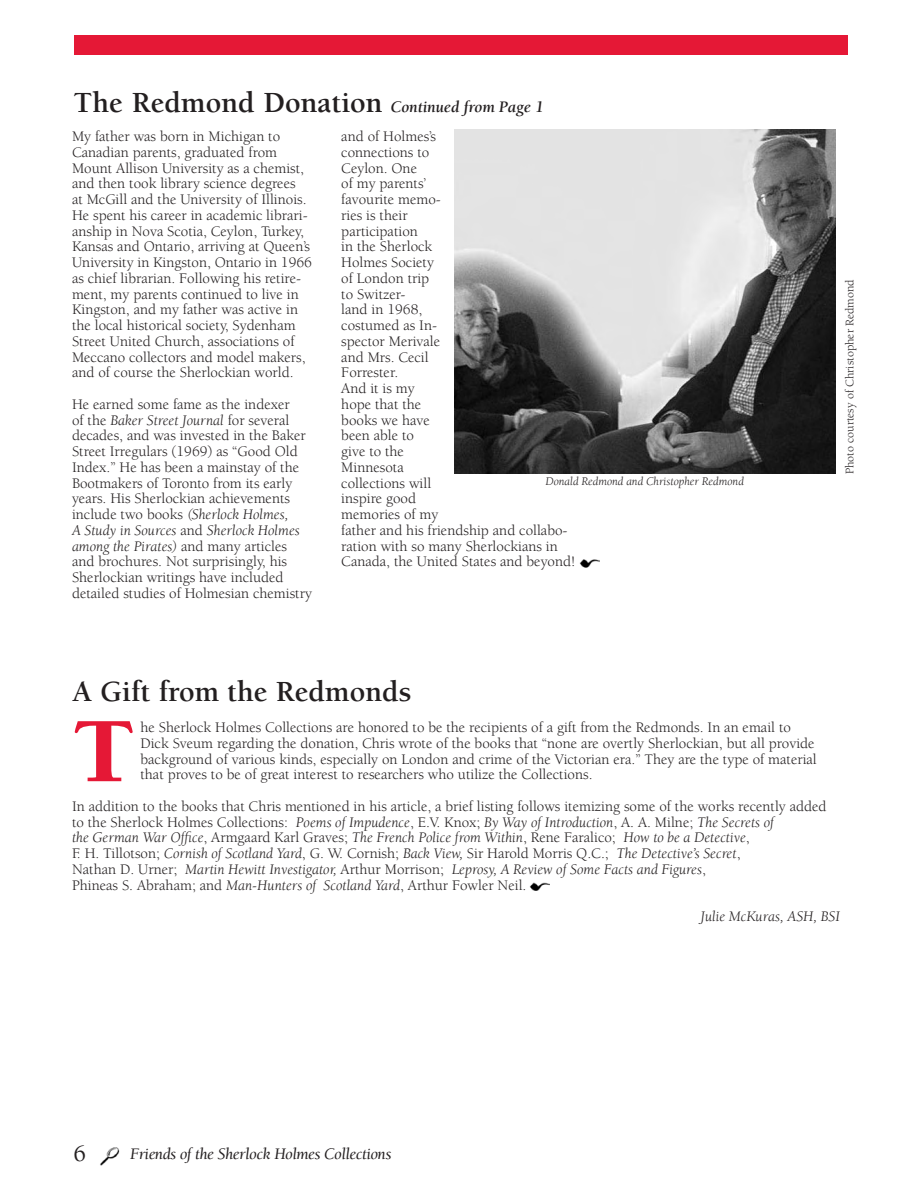
<style>
.page{position:relative;width:918px;height:1188px;background:#fff}
.page>*{position:absolute;margin:0;border:0;box-sizing:border-box;transform-origin:0 0}
.t1{font:900 94.5px "Berkeley";color:#e51836}
.t2{font:700 30px "Berkeley";color:#231f20}
.t3{font:500 24px "Berkeley";color:#231f20}
.t4{font:italic 16.5px "Berkeley";letter-spacing:-.03em;color:#231f20}
.t5{font:15px/15.8px "Berkeley";color:#231f20}
.t6{font:italic 15px "Berkeley";color:#231f20}
.t7{font:italic 12px "Berkeley";color:#231f20}
.t8{font:12px "Berkeley";color:#231f20}
.s1{font-style:italic;font-size:16.5px}
.s2{font-style:italic}
.s3{font-style:normal}
</style>
<div class="page">
<div style="left:74px;top:36px;width:774px;height:19px;background:#e51836"></div>
<img style="left:100px;top:1147px;width:20px;height:18px">
<img style="left:579px;top:559px;width:21px;height:9px">
<img style="left:454px;top:130px;width:382px;height:344px">
<img style="left:529px;top:882px;width:21px;height:9px">
<p class="t2" style="left:74px;top:86px;width:472px">The Redmond Donation <span class="s1">Continued from Page 1</span></p>
<p class="t5" style="left:72px;top:129px;width:241px">My father was born in Michigan to Canadian parents, graduated from Mount Allison University as a chemist, and then took library science degrees<br>at McGill and the University of Illinois.<br>He spent his career in academic librari&shy;anship in Nova Scotia, Ceylon, Turkey, Kansas and Ontario, arriving at Queen’s University in Kingston, Ontario in 1966 as chief librarian. Following his retire&shy;ment, my parents continued to live in Kingston, and my father was active in the local historical society, Sydenham Street United Church, associations of Meccano collectors and model makers, and of course the Sherlockian world.</p>
<p class="t5" style="left:72px;top:397px;width:242px">He earned some fame as the indexer<br>of the <span class="s2">Baker Street Journal</span> for several decades, and was invested in the Baker Street Irregulars (1969) as “Good Old Index.” He has been a mainstay of the Bootmakers of Toronto from its early years. His Sherlockian achievements include two books <span class="s2">(Sherlock Holmes,<br>A Study in Sources</span> and <span class="s2">Sherlock Holmes among the Pirates)</span> and many articles and brochures. Not surprisingly, his Sherlockian writings have included detailed studies of Holmesian chemistry</p>
<p class="t5" style="left:341px;top:129px;width:101px">and of Holmes’s connections to<br>Ceylon. One<br>of my parents’ favourite memo&shy;ries is their participation<br>in the Sherlock<br>Holmes Society of London trip to Switzer-<br>land in 1968, costumed as In&shy;spector Merivale and Mrs. Cecil<br>Forrester.</p>
<p class="t5" style="left:341px;top:381px;width:236px">And it is my<br>hope that the<br>books we have<br>been able to<br>give to the<br>Minnesota<br>collections will<br>inspire good<br>memories of my<br>father and his friendship and collabo&shy;ration with so many Sherlockians in<br>Canada, the United States and beyond!</p>
<p class="t7" style="left:546px;top:475px;width:200px">Donald Redmond and Christopher Redmond</p>
<p class="t8" style="left:843px;top:474px;width:197px;rotate:-90deg">Photo courtesy of Christopher Redmond</p>
<p class="t2" style="left:72px;top:675px;width:341px">A Gift from the Redmonds</p>
<p class="t5" style="left:140px;top:720px;width:652px">he Sherlock Holmes Collections are honored to be the recipients of a gift from the Redmonds. In an email to</p>
<p class="t5" style="left:140px;top:736px;width:678px">Dick Sveum regarding the donation, Chris wrote of the books that “none are overtly Sherlockian, but all provide background of various kinds, especially on London and crime of the Victorian era.” They are the type of material that proves to be of great interest to researchers who utilize the Collections.</p>
<p class="t5" style="left:72px;top:799px;width:756px">In addition to the books that Chris mentioned in his article, a brief listing follows itemizing some of the works recently added to the Sherlock Holmes Collections: <span class="s2">Poems of Impudence</span>, E.V. Knox; <span class="s2">By Way of Introduction</span>, A. A. Milne; <span class="s2">The Secrets of</span></p>
<p class="t6" style="left:72px;top:830px;width:679px">the German War Office<span class="s3">, Armgaard Karl Graves;</span> The French Police from Within<span class="s3">, Rene Faralico;</span> How to be a Detective<span class="s3">,</span></p>
<p class="t6" style="left:72px;top:846px;width:670px"><span class="s3">F. H. Tillotson;</span> Cornish of Scotland Yard<span class="s3">, G. W. Cornish;</span> Back View, <span class="s3">Sir Harold Morris Q.C.;</span> The Detective’s Secret<span class="s3">,</span></p>
<p class="t6" style="left:72px;top:862px;width:635px"><span class="s3">Nathan D. Urner;</span> Martin Hewitt Investigator, <span class="s3">Arthur Morrison;</span> Leprosy, A Review of Some Facts and Figures<span class="s3">,</span></p>
<p class="t5" style="left:72px;top:877px;width:456px">Phineas S. Abraham; and <span class="s2">Man-Hunters of Scotland Yard</span>, Arthur Fowler Neil.</p>
<p class="t6" style="left:701px;top:909px;width:141px">Julie McKuras, ASH, BSI</p>
<p class="t1" style="left:74px;top:701px;width:61px">T</p>
<p class="t3" style="left:74px;top:1141px;width:14px">6</p>
<p class="t4" style="left:130px;top:1145px;width:263px">Friends of the Sherlock Holmes Collections</p>
</div>
